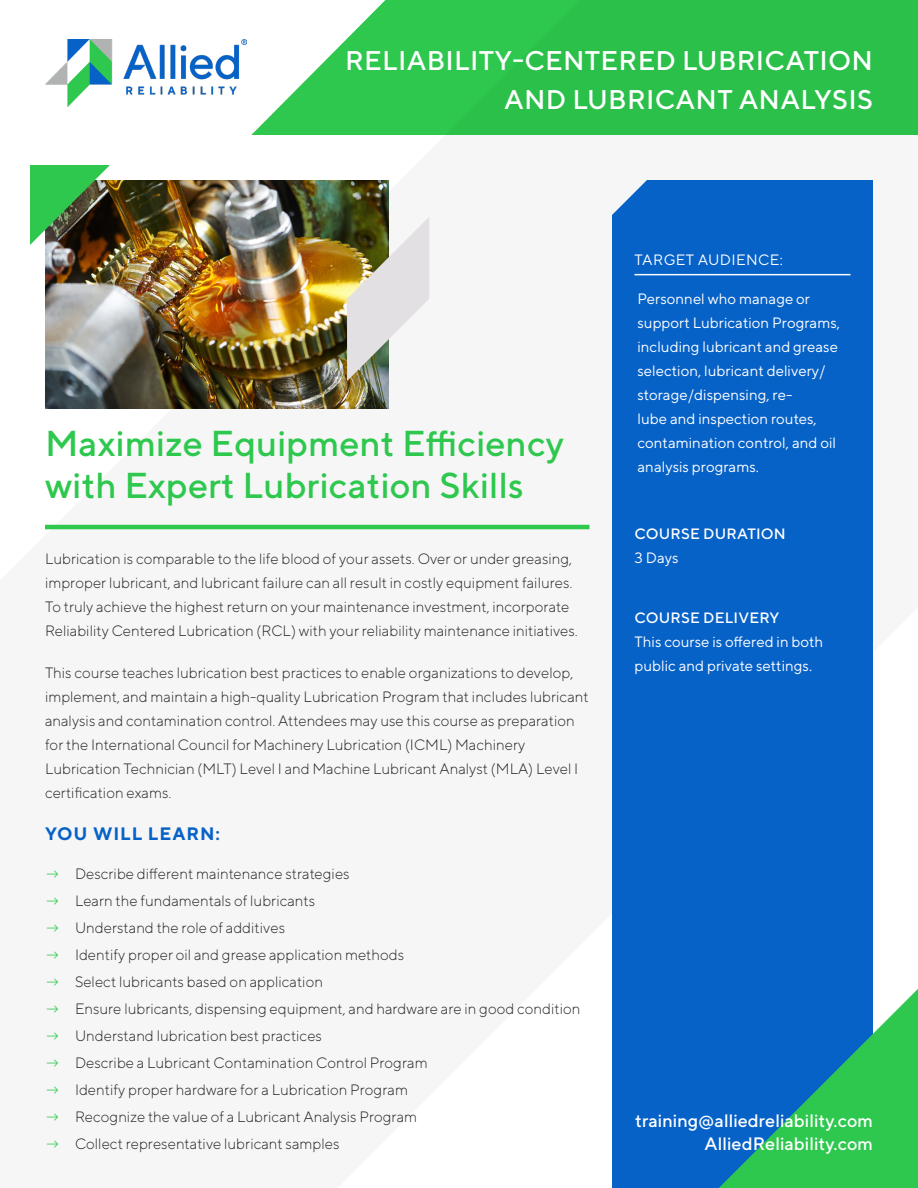
<style>
.page{position:relative;width:918px;height:1188px;background:#fff}
.page>*{position:absolute;margin:0;border:0;box-sizing:border-box;transform-origin:0 0}
.t1{font:500 36px/42px "TT Norms";letter-spacing:.005em;color:#2dc84d}
.H1_-_Hero_Small{font:500 27px/39px "TT Norms";letter-spacing:.01em;color:#fff;text-align:right}
.t2{font:500 18px/24px "TT Norms";color:#fff;text-align:right}
.P3{font:700 18px "TT Norms";letter-spacing:.05em;color:#0762c8}
.P3-2{font:300 15px/24px "TT Norms";color:#231f20}
.P1_-_Bullets{font:15px/24px "TT Norms";color:#fff}
.P1{font:15px/24px "TT Norms";color:#fff}
.Folio_Header_-_Small{font:500 15px "TT Norms";letter-spacing:.01em;color:#fff}
.P1_-_Bullets-2{font:15px "TT Norms";letter-spacing:.025em;color:#fff}
.s1{color:#2dc84d}
</style>
<div class="page">
<div style="left:246px;top:0;width:672px;height:135px;background:#2bc04a"></div>
<div style="left:612px;top:180px;width:261px;height:1008px;background:#0762c8"></div>
<hr style="left:635px;top:274px;width:215px;height:1px;background:#fff">
<svg style="left:719px;top:989px;width:199px;height:199px"></svg>
<svg style="left:246px;top:0;width:139px;height:135px"></svg>
<hr style="left:45px;top:525px;width:544px;height:4px;background:#2dc84d">
<img style="left:45px;top:180px;width:343px;height:229px">
<svg style="left:347px;top:217px;width:82px;height:164px"></svg>
<svg style="left:30px;top:165px;width:80px;height:80px"></svg>
<svg style="left:612px;top:180px;width:35px;height:35px"></svg>
<img style="left:45px;top:39px;width:201px;height:67px">
<p class="H1_-_Hero_Small" style="left:345px;top:41px;width:529px">RELIABILITY-CENTERED LUBRICATION<br>AND LUBRICANT ANALYSIS</p>
<h1 class="t1" style="left:45px;top:421px;width:521px">Maximize Equipment Efficiency with Expert Lubrication Skills</h1>
<p class="P3-2" style="left:45px;top:546px;width:534px">Lubrication is comparable to the life blood of your assets. Over or under greasing, improper lubricant, and lubricant failure can all result in costly equipment failures.<br>To truly achieve the highest return on your maintenance investment, incorporate Reliability Centered Lubrication (RCL) with your reliability maintenance initiatives.</p>
<p class="P3-2" style="left:45px;top:660px;width:545px">This course teaches lubrication best practices to enable organizations to develop, implement, and maintain a high-quality Lubrication Program that includes lubricant analysis and contamination control. Attendees may use this course as preparation for the International Council for Machinery Lubrication (ICML) Machinery Lubrication Technician (MLT) Level I and Machine Lubricant Analyst (MLA) Level I certification exams.</p>
<p class="P3" style="left:45px;top:822px;width:176px">YOU WILL LEARN:</p>
<p class="P3-2" style="left:45px;top:861px;width:306px"><span class="s1">→</span> Describe different maintenance strategies</p>
<p class="P3-2" style="left:45px;top:888px;width:272px"><span class="s1">→</span> Learn the fundamentals of lubricants</p>
<p class="P3-2" style="left:45px;top:915px;width:242px"><span class="s1">→</span> Understand the role of additives</p>
<p class="P3-2" style="left:45px;top:942px;width:361px"><span class="s1">→</span> Identify proper oil and grease application methods</p>
<p class="P3-2" style="left:45px;top:969px;width:280px"><span class="s1">→</span> Select lubricants based on application</p>
<p class="P3-2" style="left:45px;top:996px;width:537px"><span class="s1">→</span> Ensure lubricants, dispensing equipment, and hardware are in good condition</p>
<p class="P3-2" style="left:45px;top:1023px;width:279px"><span class="s1">→</span> Understand lubrication best practices</p>
<p class="P3-2" style="left:45px;top:1050px;width:384px"><span class="s1">→</span> Describe a Lubricant Contamination Control Program</p>
<p class="P3-2" style="left:45px;top:1077px;width:365px"><span class="s1">→</span> Identify proper hardware for a Lubrication Program</p>
<p class="P3-2" style="left:45px;top:1104px;width:374px"><span class="s1">→</span> Recognize the value of a Lubricant Analysis Program</p>
<p class="P3-2" style="left:45px;top:1131px;width:296px"><span class="s1">→</span> Collect representative lubricant samples</p>
<h4 class="P1_-_Bullets-2" style="left:635px;top:250px;width:150px">TARGET AUDIENCE:</h4>
<p class="P1_-_Bullets" style="left:638px;top:286px;width:204px">Personnel who manage or support Lubrication Programs, including lubricant and grease selection, lubricant delivery/ storage/dispensing, re-<br>lube and inspection routes, contamination control, and oil analysis programs.</p>
<p class="Folio_Header_-_Small" style="left:635px;top:525px;width:153px">COURSE DURATION</p>
<p class="P1" style="left:635px;top:546px;width:46px">3 Days</p>
<p class="Folio_Header_-_Small" style="left:635px;top:609px;width:146px">COURSE DELIVERY</p>
<p class="P1" style="left:635px;top:630px;width:190px">This course is offered in both public and private settings.</p>
<p class="t2" style="left:635px;top:1108px;width:239px">training@alliedreliability.com<br>AlliedReliability.com</p>
</div>
